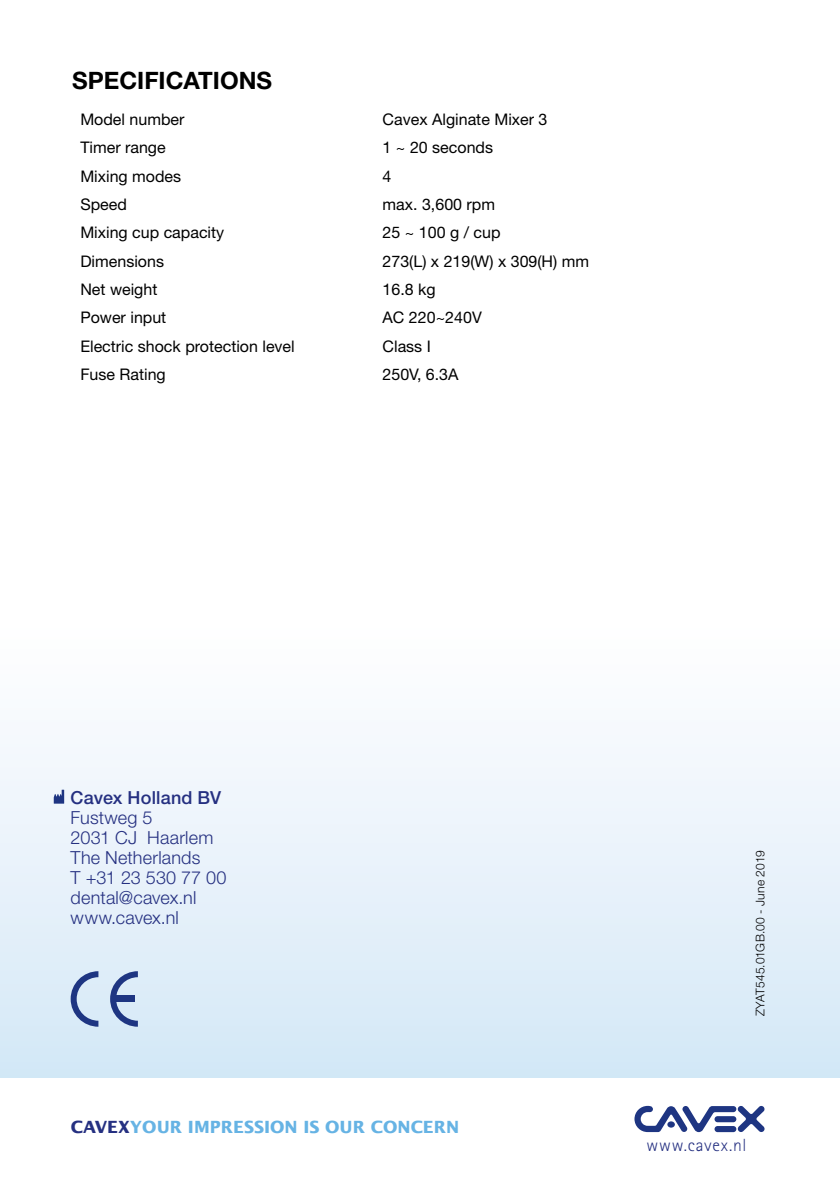
<style>
.page{position:relative;width:840px;height:1191px;background:#fff}
.page>*{position:absolute;margin:0;border:0;box-sizing:border-box;transform-origin:0 0}
.t1{font:700 24px "Helvetica Neue LT Std";color:#000}
.t2{font:300 18px/20px "Helvetica Neue LT Std";letter-spacing:.01em;color:#253081}
.t3{font:500 18px "Helvetica Neue LT Std";letter-spacing:.01em;color:#253081}
.t4{font:300 17.6px "Rotis Sans Serif Std";letter-spacing:.045em;color:#253081}
.t5{font:700 16.8px "Lucida Sans Std";color:#66b3e4}
.t6{font:16px "Helvetica Neue LT Std";color:#000}
.t7{font:300 12px "Helvetica Neue LT Std";letter-spacing:.02em;color:#000}
.s1{color:#253081}
</style>
<div class="page">
<div style="left:0;top:624px;width:839px;height:453px;background:linear-gradient(to bottom,#fff,#d4e8f7)"></div>
<svg style="left:54px;top:789px;width:10px;height:14px"></svg>
<svg style="left:71px;top:971px;width:27px;height:55px"></svg>
<svg style="left:110px;top:971px;width:28px;height:55px"></svg>
<div style="left:113px;top:996px;width:21px;height:6px;background:#1e3582"></div>
<svg style="left:634px;top:1105px;width:130px;height:27px"></svg>
<div style="left:667px;top:1121px;width:7px;height:6px;background:#1e3582;border-radius:50%"></div>
<h1 class="t1" style="left:72px;top:66px;width:201px">SPECIFICATIONS</h1>
<p class="t6" style="left:80px;top:110px;width:106px">Model number</p>
<p class="t6" style="left:382px;top:110px;width:166px">Cavex Alginate Mixer 3</p>
<p class="t6" style="left:80px;top:138px;width:87px">Timer range</p>
<p class="t6" style="left:382px;top:138px;width:112px">1 ~ 20 seconds</p>
<p class="t6" style="left:80px;top:166px;width:102px">Mixing modes</p>
<p class="t6" style="left:382px;top:166px;width:10px">4</p>
<p class="t6" style="left:80px;top:195px;width:48px">Speed</p>
<p class="t6" style="left:382px;top:195px;width:114px">max. 3,600 rpm</p>
<p class="t6" style="left:80px;top:223px;width:145px">Mixing cup capacity</p>
<p class="t6" style="left:382px;top:223px;width:119px">25 ~ 100 g / cup</p>
<p class="t6" style="left:80px;top:251px;width:85px">Dimensions</p>
<p class="t6" style="left:382px;top:251px;width:208px">273(L) x 219(W) x 309(H) mm</p>
<p class="t6" style="left:80px;top:280px;width:79px">Net weight</p>
<p class="t6" style="left:382px;top:280px;width:55px">16.8 kg</p>
<p class="t6" style="left:80px;top:308px;width:87px">Power input</p>
<p class="t6" style="left:382px;top:308px;width:101px">AC 220~240V</p>
<p class="t6" style="left:80px;top:336px;width:216px">Electric shock protection level</p>
<p class="t6" style="left:382px;top:336px;width:50px">Class I</p>
<p class="t6" style="left:80px;top:365px;width:87px">Fuse Rating</p>
<p class="t6" style="left:382px;top:365px;width:77px">250V, 6.3A</p>
<p class="t3" style="left:71px;top:787px;width:152px">Cavex Holland BV</p>
<p class="t2" style="left:71px;top:807px;width:157px">Fustweg 5<br>2031 CJ Haarlem<br>The Netherlands<br>T +31 23 530 77 00 dental@cavex.nl www.cavex.nl</p>
<p class="t5" style="left:71px;top:1117px;width:389px"><span class="s1">CAVEX</span>YOUR IMPRESSION IS OUR CONCERN</p>
<p class="t7" style="left:752px;top:1016px;width:167px;rotate:-90deg">ZYAT545.01GB.00 - June 2019</p>
<p class="t4" style="left:646px;top:1135px;width:101px">www.cavex.nl</p>
</div>
